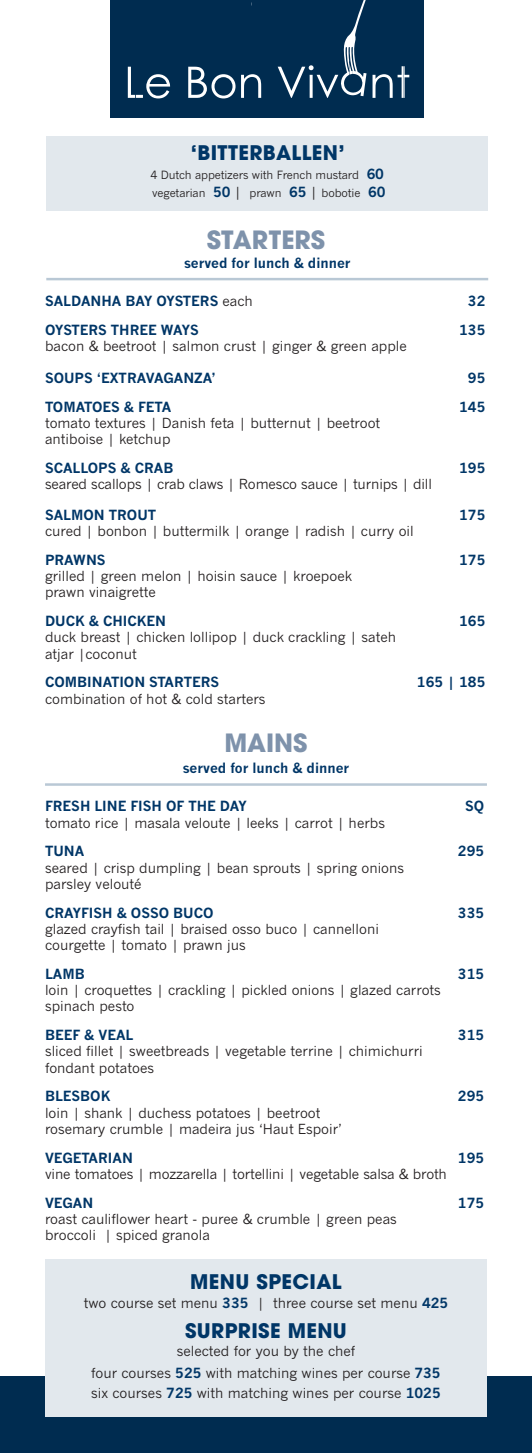
<style>
.page{position:relative;width:532px;height:1453px;background:#fff}
.page>*{position:absolute;margin:0;border:0;box-sizing:border-box;transform-origin:0 0}
.t1{font:700 25px "Avant Garde";color:#7e92ab}
.t2{font:700 20px "Avant Garde";letter-spacing:.02em;color:#003667}
.t3{font:13.75px "News Gothic MT Std";color:#231f20}
.t4{font:700 13.75px "News Gothic MT Std";color:#003667}
.t5{font:11.25px "News Gothic MT Std";letter-spacing:-.01em;color:#231f20}
.s1{font-weight:700;font-size:13.75px;color:#003667}
.s2{font-size:13.75px}
.s3{font-weight:400;color:#231f20}
.s4{font-weight:700;color:#003667}
</style>
<div class="page">
<div style="left:0;top:1377px;width:531px;height:76px;background:#002c50"></div>
<div style="left:110px;top:0;width:314px;height:118px;background:#002c50"></div>
<svg style="left:128px;top:0;width:281px;height:98px"></svg>
<div style="left:46px;top:136px;width:442px;height:74px;background:#e2e8ed"></div>
<hr style="left:46px;top:278px;width:442px;height:2px;background:#b9c8d5">
<div style="left:45px;top:1259px;width:441px;height:157px;background:#e2e8ed"></div>
<hr style="left:45px;top:783px;width:441px;height:3px;background:#b9c8d5">
<p class="t2" style="left:191px;top:139px;width:155px">‘BITTERBALLEN’</p>
<p class="t5" style="left:150px;top:168px;width:235px">4 Dutch appetizers with French mustard <span class="s1">60</span></p>
<p class="t5" style="left:152px;top:186px;width:235px">vegetarian <span class="s1">50</span> <span class="s2">|</span> prawn <span class="s1">65</span> <span class="s2">|</span> bobotie <span class="s1">60</span></p>
<p class="t1" style="left:207px;top:224px;width:120px">STARTERS</p>
<p class="t4" style="left:184px;top:254px;width:168px">served for lunch &amp; dinner</p>
<p class="t4" style="left:45px;top:292px;width:209px">SALDANHA BAY OYSTERS <span class="s3">each</span></p>
<p class="t4" style="left:468px;top:292px;width:19px">32</p>
<p class="t4" style="left:45px;top:321px;width:155px">OYSTERS THREE WAYS</p>
<p class="t4" style="left:459px;top:321px;width:28px">135</p>
<p class="t3" style="left:45px;top:338px;width:363px">bacon &amp; beetroot | salmon crust | ginger &amp; green apple</p>
<p class="t4" style="left:45px;top:369px;width:172px">SOUPS ‘EXTRAVAGANZA’</p>
<p class="t4" style="left:468px;top:369px;width:19px">95</p>
<p class="t4" style="left:45px;top:398px;width:128px">TOMATOES &amp; FETA</p>
<p class="t4" style="left:459px;top:398px;width:28px">145</p>
<p class="t3" style="left:45px;top:414px;width:336px">tomato textures | Danish feta | butternut | beetroot</p>
<p class="t3" style="left:45px;top:431px;width:127px">antiboise | ketchup</p>
<p class="t4" style="left:45px;top:459px;width:130px">SCALLOPS &amp; CRAB</p>
<p class="t4" style="left:459px;top:459px;width:28px">195</p>
<p class="t3" style="left:45px;top:476px;width:388px">seared scallops | crab claws | Romesco sauce | turnips | dill</p>
<p class="t4" style="left:45px;top:506px;width:112px">SALMON TROUT</p>
<p class="t4" style="left:459px;top:506px;width:28px">175</p>
<p class="t3" style="left:45px;top:523px;width:370px">cured | bonbon | buttermilk | orange | radish | curry oil</p>
<p class="t4" style="left:45px;top:551px;width:62px">PRAWNS</p>
<p class="t4" style="left:459px;top:551px;width:28px">175</p>
<p class="t3" style="left:45px;top:568px;width:308px">grilled | green melon | hoisin sauce | kroepoek</p>
<p class="t3" style="left:45px;top:584px;width:112px">prawn vinaigrette</p>
<p class="t4" style="left:45px;top:612px;width:122px">DUCK &amp; CHICKEN</p>
<p class="t4" style="left:459px;top:612px;width:28px">165</p>
<p class="t3" style="left:45px;top:629px;width:352px">duck breast | chicken lollipop | duck crackling | sateh</p>
<p class="t3" style="left:45px;top:645px;width:93px">atjar |coconut</p>
<p class="t4" style="left:45px;top:674px;width:176px">COMBINATION STARTERS</p>
<p class="t4" style="left:417px;top:674px;width:70px">165 | 185</p>
<p class="t3" style="left:45px;top:690px;width:222px">combination of hot &amp; cold starters</p>
<p class="t1" style="left:224px;top:727px;width:85px">MAINS</p>
<p class="t4" style="left:183px;top:760px;width:168px">served for lunch &amp; dinner</p>
<p class="t4" style="left:45px;top:798px;width:203px">FRESH LINE FISH OF THE DAY</p>
<p class="t4" style="left:465px;top:798px;width:21px">SQ</p>
<p class="t3" style="left:45px;top:814px;width:341px">tomato rice | masala veloute | leeks | carrot | herbs</p>
<p class="t4" style="left:45px;top:843px;width:41px">TUNA</p>
<p class="t4" style="left:458px;top:843px;width:28px">295</p>
<p class="t3" style="left:45px;top:859px;width:360px">seared | crisp dumpling | bean sprouts | spring onions</p>
<p class="t3" style="left:45px;top:875px;width:98px">parsley velouté</p>
<p class="t4" style="left:45px;top:904px;width:170px">CRAYFISH &amp; OSSO BUCO</p>
<p class="t4" style="left:458px;top:904px;width:28px">335</p>
<p class="t3" style="left:45px;top:920px;width:335px">glazed crayfish tail | braised osso buco | cannelloni</p>
<p class="t3" style="left:45px;top:937px;width:202px">courgette | tomato | prawn jus</p>
<p class="t4" style="left:45px;top:965px;width:41px">LAMB</p>
<p class="t4" style="left:458px;top:965px;width:28px">315</p>
<p class="t3" style="left:45px;top:982px;width:397px">loin | croquettes | crackling | pickled onions | glazed carrots</p>
<p class="t3" style="left:45px;top:998px;width:91px">spinach pesto</p>
<p class="t4" style="left:45px;top:1027px;width:90px">BEEF &amp; VEAL</p>
<p class="t4" style="left:458px;top:1027px;width:28px">315</p>
<p class="t3" style="left:45px;top:1043px;width:379px">sliced fillet | sweetbreads | vegetable terrine | chimichurri</p>
<p class="t3" style="left:45px;top:1059px;width:110px">fondant potatoes</p>
<p class="t4" style="left:45px;top:1088px;width:67px">BLESBOK</p>
<p class="t4" style="left:458px;top:1088px;width:28px">295</p>
<p class="t3" style="left:45px;top:1104px;width:277px">loin | shank | duchess potatoes | beetroot</p>
<p class="t3" style="left:45px;top:1120px;width:298px">rosemary crumble | madeira jus ‘Haut Espoir’</p>
<p class="t4" style="left:45px;top:1149px;width:89px">VEGETARIAN</p>
<p class="t4" style="left:458px;top:1149px;width:28px">195</p>
<p class="t3" style="left:45px;top:1165px;width:403px">vine tomatoes | mozzarella | tortellini | vegetable salsa &amp; broth</p>
<p class="t4" style="left:45px;top:1194px;width:50px">VEGAN</p>
<p class="t4" style="left:458px;top:1194px;width:28px">175</p>
<p class="t3" style="left:45px;top:1210px;width:353px">roast cauliflower heart - puree &amp; crumble | green peas</p>
<p class="t3" style="left:45px;top:1227px;width:166px">broccoli | spiced granola</p>
<p class="t2" style="left:190px;top:1269px;width:153px">MENU SPECIAL</p>
<p class="t3" style="left:84px;top:1295px;width:366px">two course set menu <span class="s4">335</span> | three course set menu <span class="s4">425</span></p>
<p class="t2" style="left:185px;top:1318px;width:163px">SURPRISE MENU</p>
<p class="t3" style="left:177px;top:1342px;width:180px">selected for you by the chef</p>
<p class="t3" style="left:91px;top:1365px;width:351px">four courses <span class="s4">525</span> with matching wines per course <span class="s4">735</span></p>
<p class="t3" style="left:91px;top:1385px;width:351px">six courses <span class="s4">725</span> with matching wines per course <span class="s4">1025</span></p>
</div>
